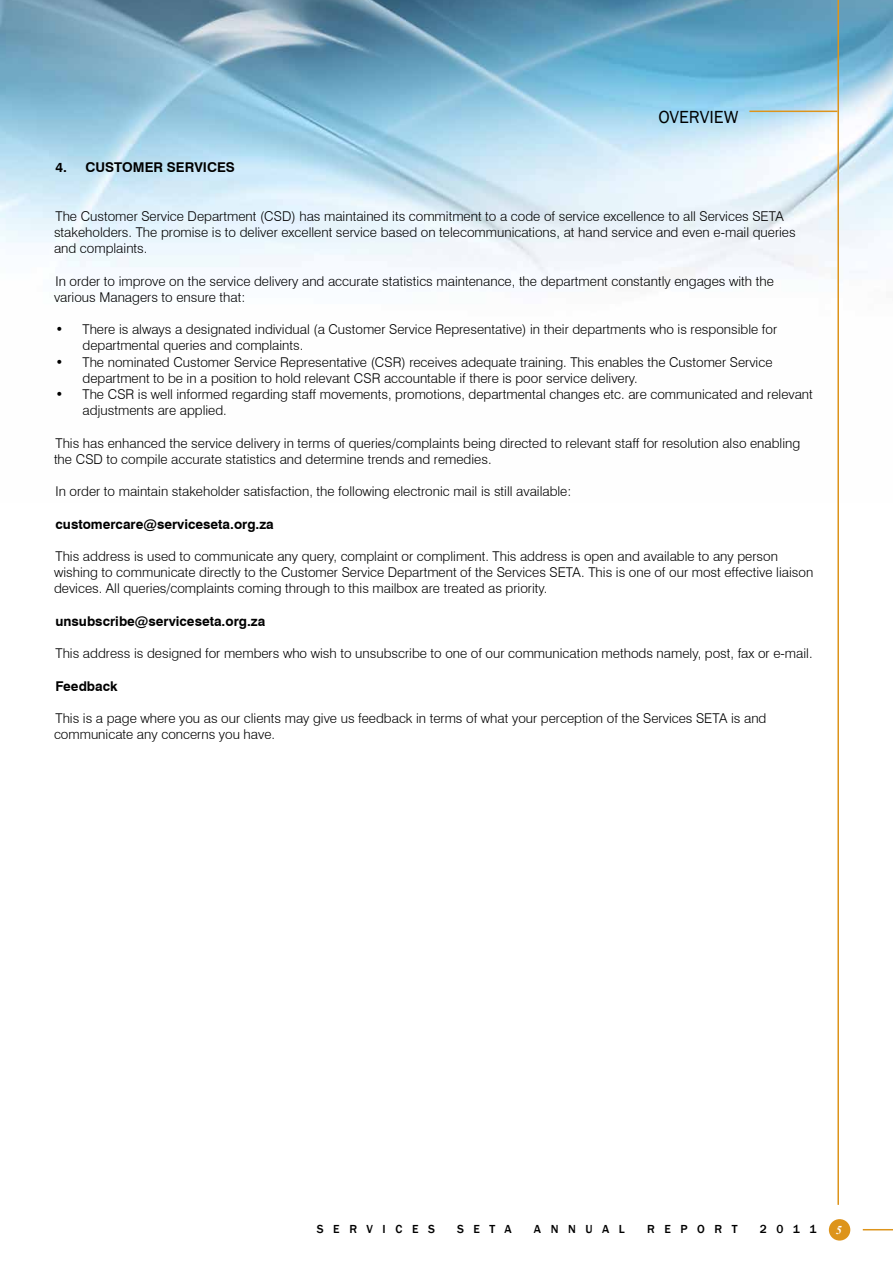
<style>
.page{position:relative;width:893px;height:1263px;background:#fff}
.page>*{position:absolute;margin:0;border:0;box-sizing:border-box;transform-origin:0 0}
.t1{font:18px "Franklin Gothic";color:#000}
.t2{font:300 13.5px/16.2px "Swiss 721 BT";color:#000}
.t3{font:700 13.5px "Swiss 721 BT";color:#000}
.t4{font:500 12px "Franklin Gothic";letter-spacing:.8em;color:#000}
.t5{font:italic 700 12px "Times New Roman";color:#fff}
</style>
<div class="page">
<img style="left:0;top:0;width:893px;height:283px">
<hr style="left:837px;top:0;width:2px;height:1205px;background:#dd941b">
<hr style="left:863px;top:1229px;width:30px;height:1px;background:#dd941b">
<div style="left:829px;top:1219px;width:21px;height:21px;background:#dd941b;border-radius:50%"></div>
<hr style="left:749px;top:111px;width:88px;height:1px;background:#dd941b">
<h1 class="t1" style="left:658px;top:106px;width:82px">OVERVIEW</h1>
<p class="t3" style="left:55px;top:159px;width:61px">4. Custome</p>
<p class="t3" style="left:153px;top:159px;width:64px">r Services</p>
<p class="t2" style="left:54px;top:208px;width:743px">The Customer Service Department (CSD) has maintained its commitment to a code of service excellence to all Services SETA stakeholders. The promise is to deliver excellent service based on telecommunications, at hand service and even e-mail queries and complaints.</p>
<p class="t2" style="left:54px;top:273px;width:721px">In order to improve on the service delivery and accurate statistics maintenance, the department constantly engages with the various Managers to ensure that:</p>
<p class="t2" style="left:82px;top:321px;width:696px;text-indent:-27px">• There is always a designated individual (a Customer Service Representative) in their departments who is responsible for departmental queries and complaints.</p>
<p class="t2" style="left:82px;top:354px;width:691px;text-indent:-27px">• The nominated Customer Service Representative (CSR) receives adequate training. This enables the Customer Service department to be in a position to hold relevant CSR accountable if there is poor service delivery.</p>
<p class="t2" style="left:82px;top:386px;width:732px;text-indent:-27px">• The CSR is well informed regarding staff movements, promotions, departmental changes etc. are communicated and relevant adjustments are applied.</p>
<p class="t2" style="left:54px;top:435px;width:748px">This has enhanced the service delivery in terms of queries/complaints being directed to relevant staff for resolution also enabling the CSD to compile accurate statistics and determine trends and remedies.</p>
<p class="t2" style="left:55px;top:483px;width:517px">In order to maintain stakeholder satisfaction, the following electronic mail is still available:</p>
<p class="t3" style="left:55px;top:516px;width:220px">customercare@serviceseta.org.za</p>
<p class="t2" style="left:54px;top:548px;width:761px">This address is used to communicate any query, complaint or compliment. This address is open and available to any person wishing to communicate directly to the Customer Service Department of the Services SETA. This is one of our most effective liaison devices. All queries/complaints coming through to this mailbox are treated as priority.</p>
<p class="t3" style="left:55px;top:613px;width:211px">unsubscribe@serviceseta.org.za</p>
<p class="t2" style="left:55px;top:645px;width:759px">This address is designed for members who wish to unsubscribe to one of our communication methods namely, post, fax or e-mail.</p>
<p class="t3" style="left:55px;top:678px;width:64px">Feedback</p>
<p class="t2" style="left:54px;top:710px;width:714px">This is a page where you as our clients may give us feedback in terms of what your perception of the Services SETA is and communicate any concerns you have.</p>
<p class="t4" style="left:317px;top:1222px;width:120px">SERVICES</p>
<p class="t4" style="left:457px;top:1222px;width:56px">SETA</p>
<p class="t4" style="left:534px;top:1222px;width:92px">ANNUAL</p>
<p class="t4" style="left:647px;top:1222px;width:92px">REPORT</p>
<p class="t4" style="left:760px;top:1222px;width:58px">2011</p>
<p class="t5" style="left:836px;top:1221px;width:7px">5</p>
</div>
